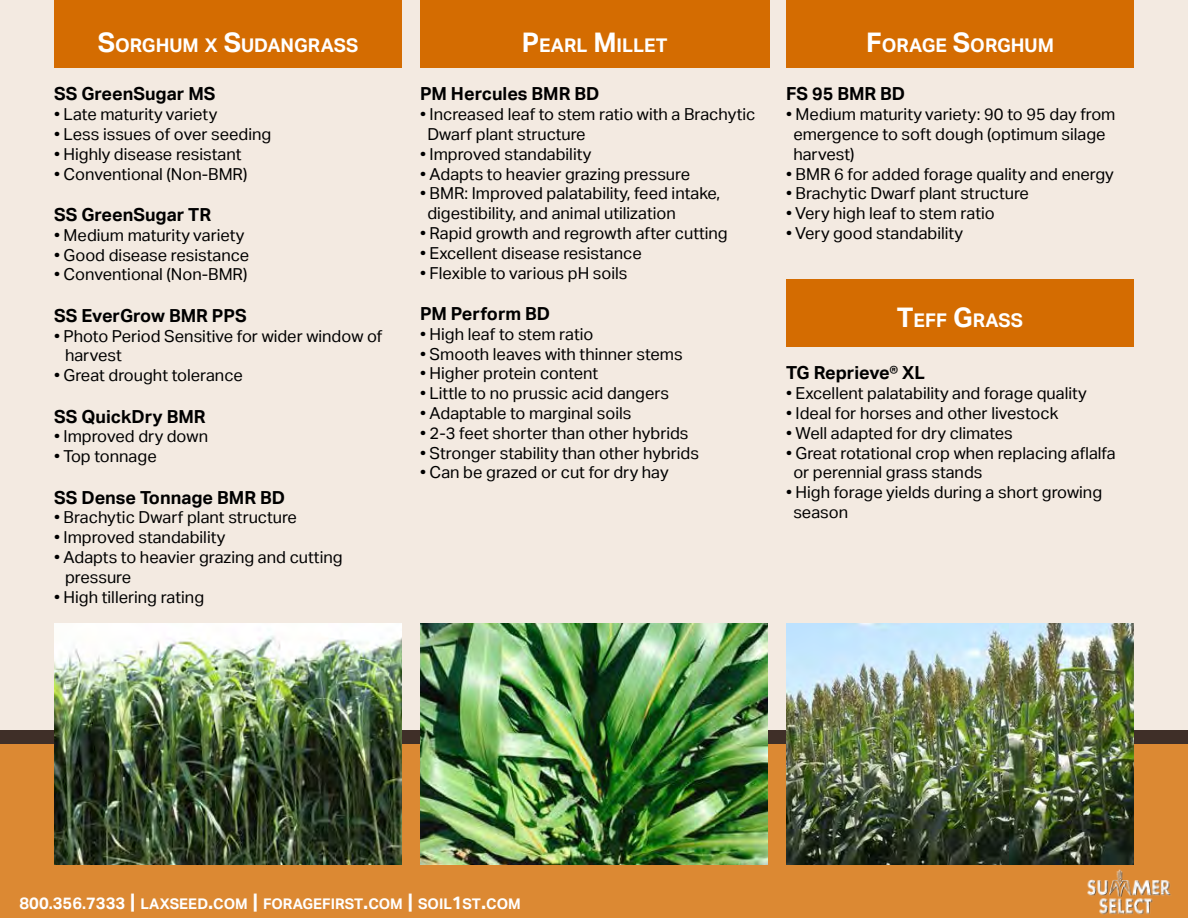
<style>
.page{position:relative;width:1188px;height:918px;background:#fff}
.page>*{position:absolute;margin:0;border:0;box-sizing:border-box;transform-origin:0 0}
.t1{font:700 18.9px "Aktiv Grotesk";color:#fff}
.t2{font:700 18px "Aktiv Grotesk";color:#000}
.t3{font:16.5px/19.8px "Aktiv Grotesk";color:#000}
.t4{font:700 14.7px "Aktiv Grotesk";color:#fff}
.s1{font-size:27px}
.s2{font-size:16.5px}
.s3{font-size:21px}
.s4{font-size:18px}
</style>
<div class="page">
<div style="left:0;top:0;width:1188px;height:731px;background:#f3eae1"></div>
<div style="left:786px;top:0;width:348px;height:67px;background:#d46c01"></div>
<div style="left:420px;top:0;width:349px;height:67px;background:#d46c01"></div>
<div style="left:0;top:744px;width:1188px;height:174px;background:#dc8933"></div>
<div style="left:54px;top:0;width:348px;height:67px;background:#d46c01"></div>
<div style="left:0;top:731px;width:1188px;height:13px;background:#3f2f28"></div>
<img style="left:54px;top:623px;width:348px;height:242px">
<img style="left:420px;top:623px;width:348px;height:242px">
<img style="left:786px;top:623px;width:348px;height:242px">
<img style="left:1087px;top:869px;width:84px;height:46px">
<div style="left:786px;top:280px;width:348px;height:67px;background:#d46c01"></div>
<p class="t1" style="left:98px;top:34px;width:249px"><span class="s1">S</span>ORGHUM X <span class="s1">S</span>UDANGRASS</p>
<p class="t1" style="left:522px;top:34px;width:147px"><span class="s1">P</span>EARL <span class="s1">M</span> ILLET</p>
<p class="t1" style="left:866px;top:34px;width:189px"><span class="s1">F</span>ORAGE <span class="s1">S</span>ORGHUM</p>
<p class="t2" style="left:54px;top:83px;width:163px">SS GreenSugar MS</p>
<p class="t3" style="left:54px;top:104px;width:165px">• Late maturity variety</p>
<p class="t3" style="left:54px;top:124px;width:219px">• Less issues of over seeding</p>
<p class="t3" style="left:54px;top:144px;width:189px">• Highly disease resistant</p>
<p class="t3" style="left:54px;top:164px;width:195px">• Conventional (Non-BMR)</p>
<p class="t2" style="left:54px;top:203px;width:159px">SS GreenSugar TR</p>
<p class="t3" style="left:54px;top:225px;width:192px">• Medium maturity variety</p>
<p class="t3" style="left:54px;top:245px;width:197px">• Good disease resistance</p>
<p class="t3" style="left:54px;top:264px;width:195px">• Conventional (Non-BMR)</p>
<p class="t2" style="left:54px;top:304px;width:194px">SS EverGrow BMR PPS</p>
<p class="t3" style="left:65px;top:326px;width:319px;text-indent:-11px">• Photo Period Sensitive for wider window of harvest</p>
<p class="t3" style="left:54px;top:365px;width:190px">• Great drought tolerance</p>
<p class="t2" style="left:54px;top:405px;width:153px">SS QuickDry BMR</p>
<p class="t3" style="left:54px;top:426px;width:156px">• Improved dry down</p>
<p class="t3" style="left:54px;top:446px;width:104px">• Top tonnage</p>
<p class="t2" style="left:54px;top:486px;width:233px">SS Dense Tonnage BMR BD</p>
<p class="t3" style="left:54px;top:507px;width:244px">• Brachytic Dwarf plant structure</p>
<p class="t3" style="left:54px;top:527px;width:173px">• Improved standability</p>
<p class="t3" style="left:65px;top:547px;width:279px;text-indent:-11px">• Adapts to heavier grazing and cutting pressure</p>
<p class="t3" style="left:54px;top:587px;width:152px">• High tillering rating</p>
<p class="t2" style="left:786px;top:83px;width:121px">FS 95 BMR BD</p>
<p class="t3" style="left:793px;top:104px;width:324px;text-indent:-7px">• Medium maturity variety: 90 to 95 day from emergence to soft dough (optimum silage harvest)</p>
<p class="t3" style="left:786px;top:164px;width:329px">• BMR 6 for added forage quality and energy</p>
<p class="t3" style="left:786px;top:183px;width:244px">• Brachytic Dwarf plant structure</p>
<p class="t3" style="left:786px;top:203px;width:210px">• Very high leaf to stem ratio</p>
<p class="t3" style="left:786px;top:223px;width:179px">• Very good standability</p>
<p class="t2" style="left:420px;top:83px;width:181px">PM Hercules BMR BD</p>
<p class="t3" style="left:427px;top:104px;width:330px;text-indent:-7px">• Increased leaf to stem ratio with a Brachytic<br>Dwarf plant structure</p>
<p class="t3" style="left:420px;top:144px;width:173px">• Improved standability</p>
<p class="t3" style="left:420px;top:164px;width:272px">• Adapts to heavier grazing pressure</p>
<p class="t3" style="left:427px;top:183px;width:294px;text-indent:-7px">• BMR: Improved palatability, feed intake, digestibility, and animal utilization</p>
<p class="t3" style="left:420px;top:223px;width:309px">• Rapid growth and regrowth after cutting</p>
<p class="t3" style="left:420px;top:243px;width:223px">• Excellent disease resistance</p>
<p class="t3" style="left:420px;top:263px;width:209px">• Flexible to various pH soils</p>
<p class="t2" style="left:420px;top:302px;width:132px">PM Perform BD</p>
<p class="t3" style="left:420px;top:324px;width:175px">• High leaf to stem ratio</p>
<p class="t3" style="left:420px;top:344px;width:264px">• Smooth leaves with thinner stems</p>
<p class="t3" style="left:420px;top:363px;width:180px">• Higher protein content</p>
<p class="t3" style="left:420px;top:383px;width:251px">• Little to no prussic acid dangers</p>
<p class="t3" style="left:420px;top:403px;width:213px">• Adaptable to marginal soils</p>
<p class="t3" style="left:420px;top:423px;width:270px">• 2-3 feet shorter than other hybrids</p>
<p class="t3" style="left:420px;top:443px;width:281px">• Stronger stability than other hybrids</p>
<p class="t3" style="left:420px;top:462px;width:250px">• Can be grazed or cut for dry hay</p>
<p class="t1" style="left:897px;top:309px;width:115px"><span class="s1">T</span>EFF <span class="s1">G</span>RASS</p>
<p class="t2" style="left:786px;top:362px;width:141px">TG Reprieve® XL</p>
<p class="t3" style="left:786px;top:383px;width:302px">• Excellent palatability and forage quality</p>
<p class="t3" style="left:786px;top:403px;width:274px">• Ideal for horses and other livestock</p>
<p class="t3" style="left:786px;top:423px;width:228px">• Well adapted for dry climates</p>
<p class="t3" style="left:793px;top:443px;width:324px;text-indent:-7px">• Great rotational crop when replacing aflalfa or perennial grass stands</p>
<p class="t3" style="left:793px;top:482px;width:310px;text-indent:-7px">• High forage yields during a short growing season</p>
<p class="t4" style="left:20px;top:894px;width:503px"><span class="s2">800.356.7333</span> <span class="s3">|</span> LAXSEED<span class="s3">.</span>COM <span class="s3">|</span> FORAGEFIRST<span class="s3">.</span>COM <span class="s3">|</span> SOIL<span class="s4">1</span>ST<span class="s3">.</span>COM</p>
</div>
